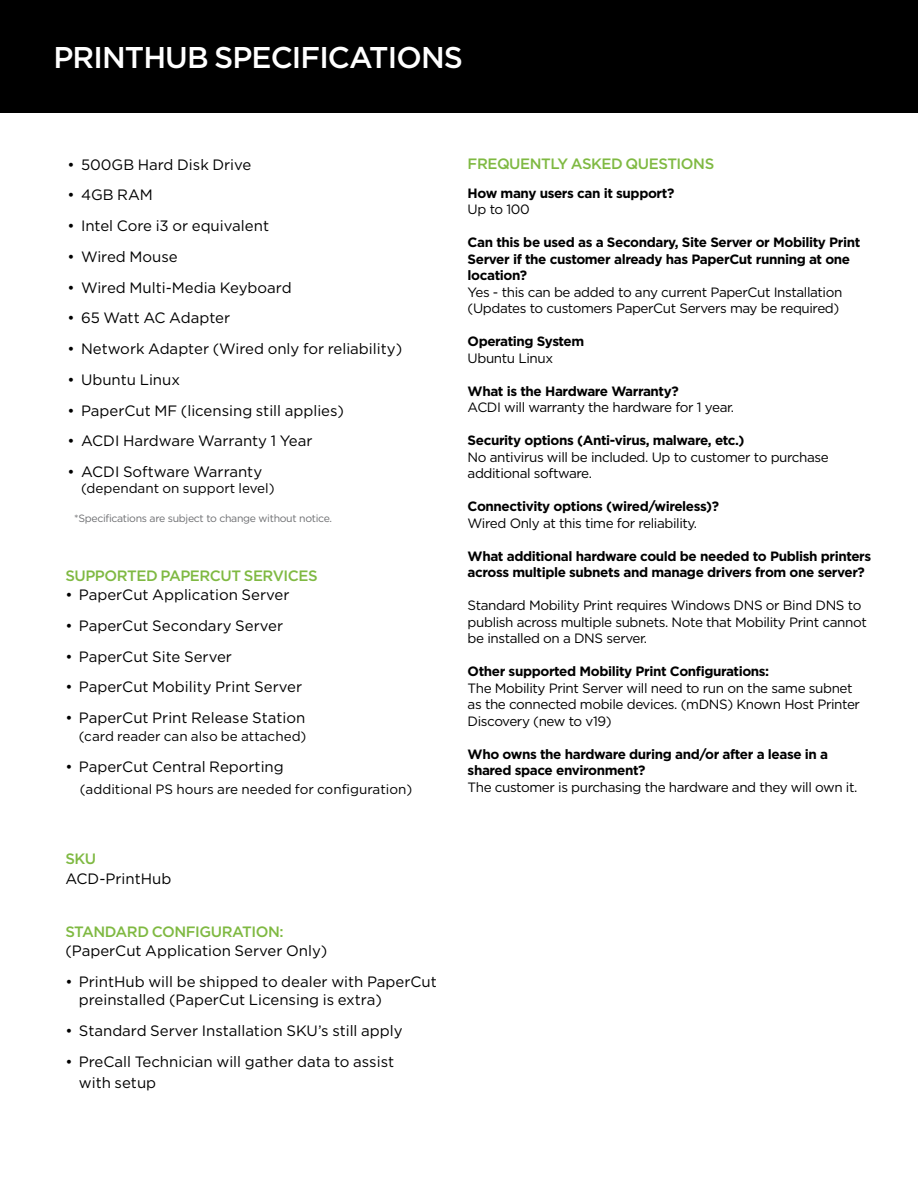
<style>
.page{position:relative;width:918px;height:1188px;background:#fff}
.page>*{position:absolute;margin:0;border:0;box-sizing:border-box;transform-origin:0 0}
.t1{font:500 30px "Gotham HTF";letter-spacing:-.03em;color:#fff}
.t2{font:15px/18px "Gotham HTF";color:#000}
.t3{font:500 15px "Gotham HTF";letter-spacing:-.03em;color:#7fb942}
.t4{font:13.5px/16.5px "Gotham HTF";letter-spacing:-.03em;color:#000}
.t5{font:700 13.5px/16.5px "Gotham HTF";letter-spacing:-.03em;color:#000}
.t6{font:13.5px "Gotham HTF";color:#000}
.t7{font:10.5px "Gotham HTF";letter-spacing:-.03em;color:#6d6e71}
</style>
<div class="page">
<div style="left:0;top:0;width:918px;height:112px;background:#000"></div>
<h1 class="t1" style="left:53px;top:41px;width:411px">PRINTHUB SPECIFICATIONS</h1>
<p class="t2" style="left:68px;top:155px;width:185px">• 500GB Hard Disk Drive</p>
<p class="t2" style="left:68px;top:186px;width:87px">• 4GB RAM</p>
<p class="t2" style="left:68px;top:217px;width:203px">• Intel Core i3 or equivalent</p>
<p class="t2" style="left:68px;top:247px;width:112px">• Wired Mouse</p>
<p class="t2" style="left:68px;top:278px;width:226px">• Wired Multi-Media Keyboard</p>
<p class="t2" style="left:68px;top:309px;width:164px">• 65 Watt AC Adapter</p>
<p class="t2" style="left:68px;top:340px;width:336px">• Network Adapter (Wired only for reliability)</p>
<p class="t2" style="left:68px;top:370px;width:114px">• Ubuntu Linux</p>
<p class="t2" style="left:68px;top:401px;width:278px">• PaperCut MF (licensing still applies)</p>
<p class="t2" style="left:68px;top:432px;width:246px">• ACDI Hardware Warranty 1 Year</p>
<p class="t2" style="left:68px;top:463px;width:196px">• ACDI Software Warranty</p>
<p class="t6" style="left:81px;top:481px;width:195px">(dependant on support level)</p>
<p class="t7" style="left:74px;top:513px;width:259px">*Specifications are subject to change without notice.</p>
<p class="t3" style="left:65px;top:567px;width:254px">SUPPORTED PAPERCUT SERVICES</p>
<p class="t2" style="left:65px;top:585px;width:226px">• PaperCut Application Server</p>
<p class="t2" style="left:65px;top:616px;width:219px">• PaperCut Secondary Server</p>
<p class="t2" style="left:65px;top:647px;width:168px">• PaperCut Site Server</p>
<p class="t2" style="left:65px;top:678px;width:238px">• PaperCut Mobility Print Server</p>
<p class="t2" style="left:65px;top:708px;width:242px">• PaperCut Print Release Station</p>
<p class="t6" style="left:79px;top:729px;width:229px">(card reader can also be attached)</p>
<p class="t2" style="left:65px;top:757px;width:220px">• PaperCut Central Reporting</p>
<p class="t6" style="left:80px;top:781px;width:334px">(additional PS hours are needed for configuration)</p>
<p class="t3" style="left:65px;top:850px;width:32px">SKU</p>
<p class="t2" style="left:65px;top:869px;width:108px">ACD-PrintHub</p>
<p class="t3" style="left:65px;top:923px;width:220px">STANDARD CONFIGURATION:</p>
<p class="t2" style="left:65px;top:942px;width:264px">(PaperCut Application Server Only)</p>
<p class="t2" style="left:79px;top:973px;width:360px;text-indent:-14px">• PrintHub will be shipped to dealer with PaperCut preinstalled (PaperCut Licensing is extra)</p>
<p class="t2" style="left:65px;top:1021px;width:339px">• Standard Server Installation SKU’s still apply</p>
<p class="t2" style="left:79px;top:1050px;width:317px;line-height:21.6px;text-indent:-14px">• PreCall Technician will gather data to assist with setup</p>
<p class="t3" style="left:468px;top:155px;width:248px">FREQUENTLY ASKED QUESTIONS</p>
<p class="t5" style="left:468px;top:184px;width:208px">How many users can it support?</p>
<p class="t4" style="left:468px;top:201px;width:64px">Up to 100</p>
<p class="t5" style="left:468px;top:234px;width:394px">Can this be used as a Secondary, Site Server or Mobility Print<br>Server if the customer already has PaperCut running at one location?</p>
<p class="t4" style="left:468px;top:284px;width:376px">Yes - this can be added to any current PaperCut Installation (Updates to customers PaperCut Servers may be required)</p>
<p class="t5" style="left:468px;top:333px;width:118px">Operating System</p>
<p class="t4" style="left:468px;top:350px;width:87px">Ubuntu Linux</p>
<p class="t5" style="left:468px;top:382px;width:213px">What is the Hardware Warranty?</p>
<p class="t4" style="left:468px;top:399px;width:268px">ACDI will warranty the hardware for 1 year.</p>
<p class="t5" style="left:468px;top:432px;width:279px">Security options (Anti-virus, malware, etc.)</p>
<p class="t4" style="left:468px;top:449px;width:363px">No antivirus will be included. Up to customer to purchase additional software.</p>
<p class="t5" style="left:468px;top:498px;width:253px">Connectivity options (wired/wireless)?</p>
<p class="t4" style="left:468px;top:514px;width:231px">Wired Only at this time for reliability.</p>
<p class="t5" style="left:468px;top:547px;width:405px">What additional hardware could be needed to Publish printers across multiple subnets and manage drivers from one server?</p>
<p class="t4" style="left:468px;top:597px;width:401px">Standard Mobility Print requires Windows DNS or Bind DNS to publish across multiple subnets. Note that Mobility Print cannot be installed on a DNS server.</p>
<p class="t5" style="left:468px;top:663px;width:303px">Other supported Mobility Print Configurations:</p>
<p class="t4" style="left:468px;top:679px;width:394px">The Mobility Print Server will need to run on the same subnet as the connected mobile devices. (mDNS) Known Host Printer<br>Discovery (new to v19)</p>
<p class="t5" style="left:468px;top:745px;width:362px">Who owns the hardware during and/or after a lease in a shared space environment?</p>
<p class="t4" style="left:468px;top:778px;width:391px">The customer is purchasing the hardware and they will own it.</p>
</div>
